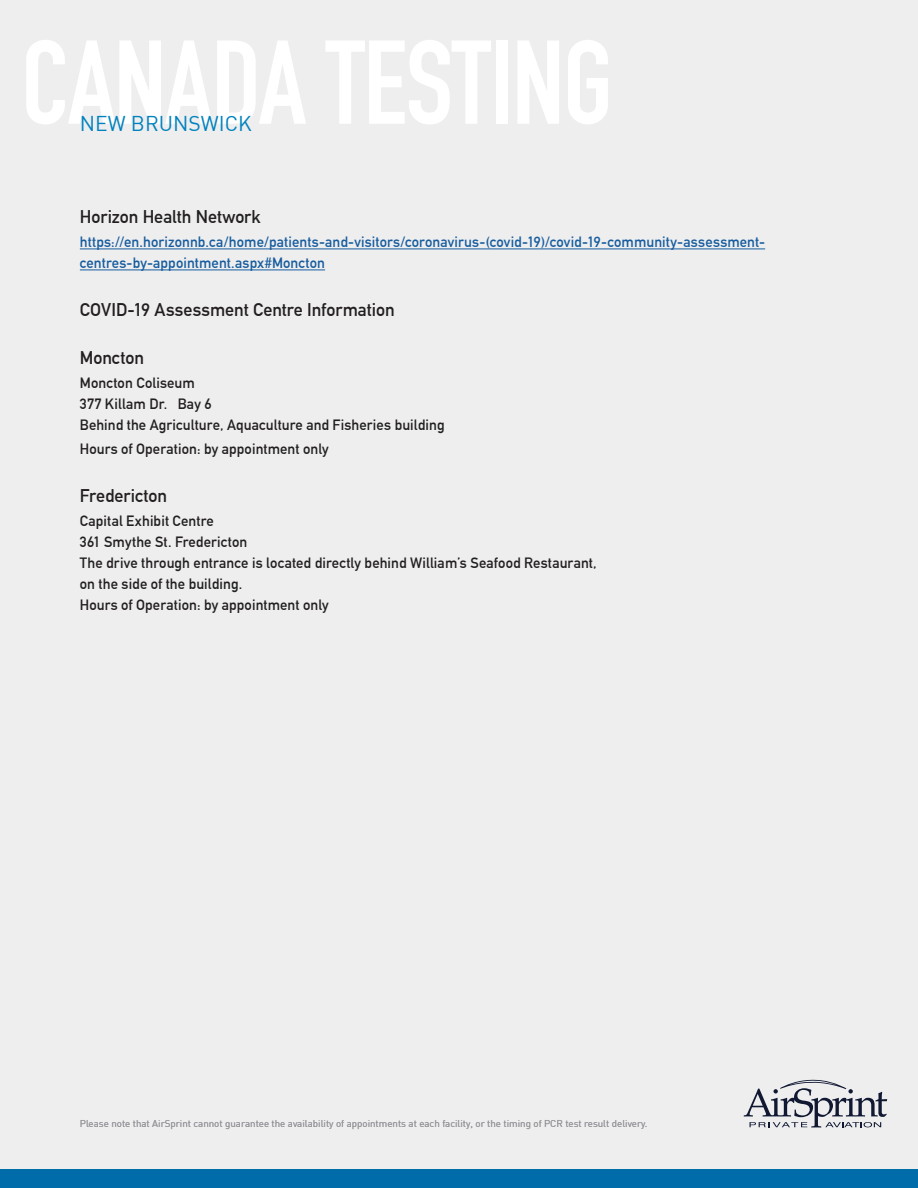
<style>
.page{position:relative;width:918px;height:1188px;background:#eeeeef}
.page>*{position:absolute;margin:0;border:0;box-sizing:border-box;transform-origin:0 0}
.t1{font:21px "DIN";color:#0082be}
.t2{font:700 18px "DIN Alternate";letter-spacing:-.005em;color:#231f20}
.t3{font:700 14.7px/21px "DIN Alternate";letter-spacing:.005em;color:#231f20}
.t4{font:700 14.7px/21px "DIN Alternate";letter-spacing:.005em;color:#175d9e}
.t5{font:9.75px "DIN";color:#939598}
</style>
<div class="page">
<svg style="left:744px;top:1080px;width:143px;height:48px"></svg>
<div style="left:0;top:1170px;width:918px;height:18px;background:#006ca9"></div>
<hr style="left:80px;top:249px;width:685px;height:1px;background:#175d9e">
<hr style="left:80px;top:270px;width:245px;height:1px;background:#175d9e">
<p class="t1" style="left:80px;top:110px;width:173px">NEW BRUNSWICK</p>
<p class="t2" style="left:80px;top:203px;width:183px">Horizon Health Network</p>
<p class="t4" style="left:80px;top:231px;width:687px">https://en.horizonnb.ca/home/patients-and-visitors/coronavirus-(covid-19)/covid-19-community-assessment&shy;centres-by-appointment.aspx#Moncton</p>
<p class="t2" style="left:80px;top:296px;width:316px">COVID-19 Assessment Centre Information</p>
<p class="t2" style="left:80px;top:344px;width:66px">Moncton</p>
<p class="t3" style="left:80px;top:372px;width:117px">Moncton Coliseum</p>
<p class="t3" style="left:80px;top:393px;width:133px">377 Killam Dr. Bay 6</p>
<p class="t3" style="left:80px;top:414px;width:366px">Behind the Agriculture, Aquaculture and Fisheries building</p>
<p class="t3" style="left:80px;top:438px;width:250px">Hours of Operation: by appointment only</p>
<p class="t2" style="left:80px;top:482px;width:89px">Fredericton</p>
<p class="t3" style="left:80px;top:510px;width:135px">Capital Exhibit Centre</p>
<p class="t3" style="left:80px;top:531px;width:169px">361 Smythe St. Fredericton</p>
<p class="t3" style="left:80px;top:552px;width:518px">The drive through entrance is located directly behind William’s Seafood Restaurant,</p>
<p class="t3" style="left:80px;top:573px;width:250px">on the side of the building.<br>Hours of Operation: by appointment only</p>
<p class="t5" style="left:80px;top:1117px;width:569px">Please note that AirSprint cannot guarantee the availability of appointments at each facility, or the timing of PCR test result delivery.</p>
</div>
